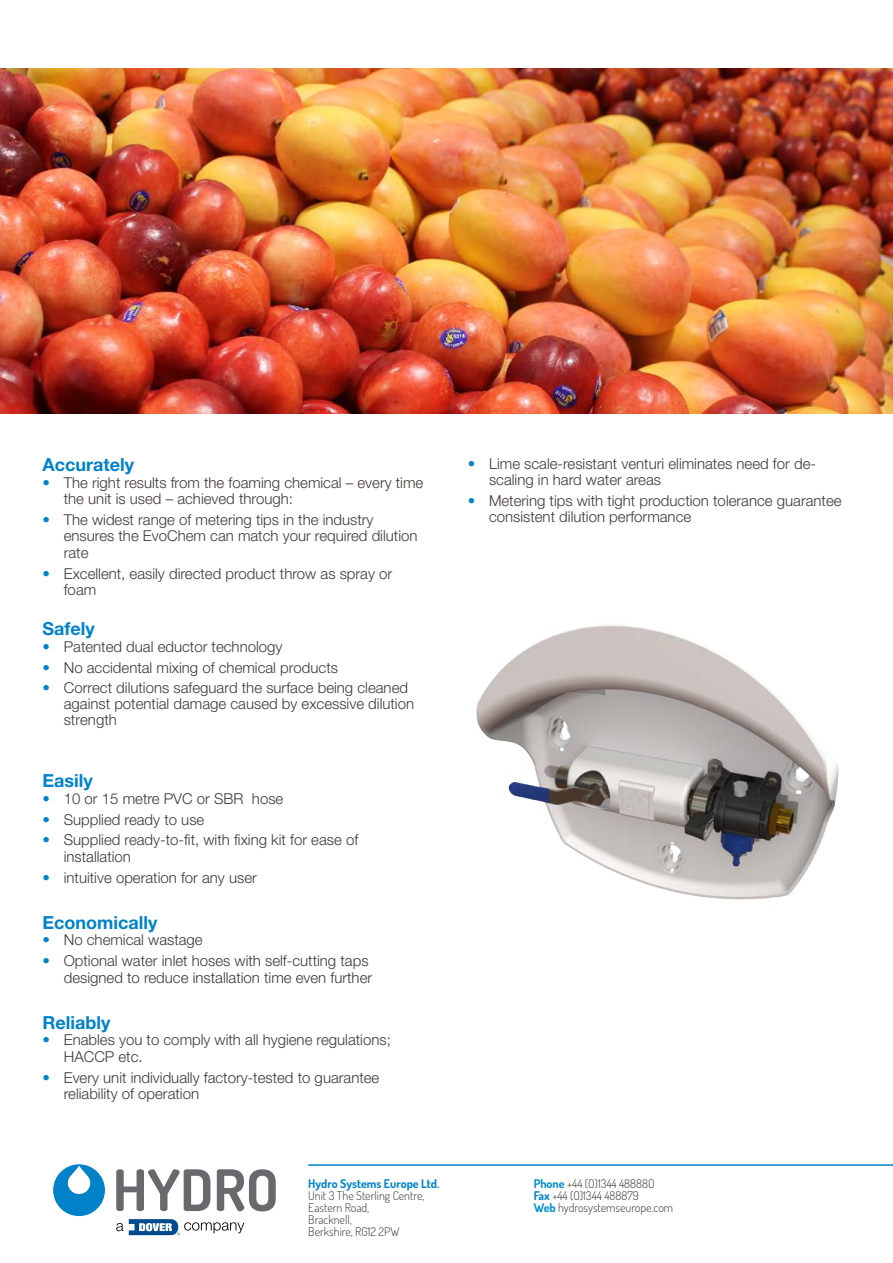
<style>
.page{position:relative;width:893px;height:1263px;background:#fff}
.page>*{position:absolute;margin:0;border:0;box-sizing:border-box;transform-origin:0 0}
.t1{font:700 18px "Helvetica Neue";color:#0082c9}
.t2{font:300 15px/16.5px "Helvetica Neue";color:#3e3935}
.t3{font:300 12px/12px "Dosis";color:#3e3935}
.t4{font:700 12px "Dosis";color:#0082c9}
.s1{color:#0082c9}
.s2{font-weight:700;color:#008ecd}
.s3{font-weight:700;color:#0082c9}
</style>
<div class="page">
<img style="left:0;top:68px;width:893px;height:346px">
<svg style="left:116px;top:1169px;width:94px;height:42px"></svg>
<svg style="left:217px;top:1169px;width:59px;height:42px"></svg>
<svg style="left:116px;top:1219px;width:128px;height:16px"></svg>
<div style="left:53px;top:1164px;width:52px;height:52px;background:#0082c9;border-radius:50%"></div>
<svg style="left:68px;top:1166px;width:22px;height:28px"></svg>
<hr style="left:308px;top:1164px;width:585px;height:2px;background:#0082c9">
<img style="left:476px;top:625px;width:363px;height:275px">
<p class="t1" style="left:43px;top:454px;width:93px">Accurately</p>
<p class="t2" style="left:64px;top:474px;width:361px;text-indent:-21px"><span class="s1">•</span> The right results from the foaming chemical – every time the unit is used – achieved through:</p>
<p class="t2" style="left:64px;top:511px;width:355px;text-indent:-21px"><span class="s1">•</span> The widest range of metering tips in the industry ensures the EvoChem can match your required dilution rate</p>
<p class="t2" style="left:64px;top:565px;width:330px;text-indent:-21px"><span class="s1">•</span> Excellent, easily directed product throw as spray or foam</p>
<p class="t1" style="left:43px;top:618px;width:54px">Safely</p>
<p class="t2" style="left:43px;top:638px;width:241px"><span class="s1">•</span> Patented dual eductor technology</p>
<p class="t2" style="left:43px;top:659px;width:297px"><span class="s1">•</span> No accidental mixing of chemical products</p>
<p class="t2" style="left:64px;top:680px;width:352px;line-height:16px;text-indent:-21px"><span class="s1">•</span> Correct dilutions safeguard the surface being cleaned against potential damage caused by excessive dilution strength</p>
<p class="t1" style="left:43px;top:770px;width:52px">Easily</p>
<p class="t2" style="left:43px;top:790px;width:242px"><span class="s1">•</span> 10 or 15 metre PVC or SBR hose</p>
<p class="t2" style="left:43px;top:811px;width:163px"><span class="s1">•</span> Supplied ready to use</p>
<p class="t2" style="left:64px;top:831px;width:296px;text-indent:-21px"><span class="s1">•</span> Supplied ready-to-fit, with fixing kit for ease of installation</p>
<p class="t2" style="left:43px;top:869px;width:216px"><span class="s1">•</span> intuitive operation for any user</p>
<p class="t1" style="left:43px;top:911px;width:116px">Economically</p>
<p class="t2" style="left:43px;top:931px;width:162px"><span class="s1">•</span> No chemical wastage</p>
<p class="t2" style="left:43px;top:952px;width:331px;text-align:right"><span class="s1">•</span> Optional water inlet hoses with self-cutting taps designed to reduce installation time even further</p>
<p class="t1" style="left:43px;top:1011px;width:69px">Reliably</p>
<p class="t2" style="left:64px;top:1031px;width:329px;text-indent:-21px"><span class="s1">•</span> Enables you to comply with all hygiene regulations;<br>HACCP etc.</p>
<p class="t2" style="left:64px;top:1069px;width:317px;text-indent:-21px"><span class="s1">•</span> Every unit individually factory-tested to guarantee reliability of operation</p>
<p class="t2" style="left:489px;top:455px;width:328px;text-indent:-21px"><span class="s1">•</span> Lime scale-resistant venturi eliminates need for de&shy;scaling in hard water areas</p>
<p class="t2" style="left:489px;top:492px;width:354px;text-indent:-21px"><span class="s1">•</span> Metering tips with tight production tolerance guarantee consistent dilution performance</p>
<p class="t4" style="left:308px;top:1176px;width:133px">Hydro Systems Europe Ltd.</p>
<p class="t3" style="left:308px;top:1189px;width:118px">Unit 3 The Sterling Centre,<br>Eastern Road,<br>Bracknell,<br>Berkshire, RG12 2PW</p>
<p class="t3" style="left:534px;top:1177px;width:141px"><span class="s2">Phone</span> +44 (O)1344 48888O<br><span class="s3">Fax</span> +44 (O)1344 488879<br><span class="s2">Web</span> hydrosystemseurope.com</p>
</div>
